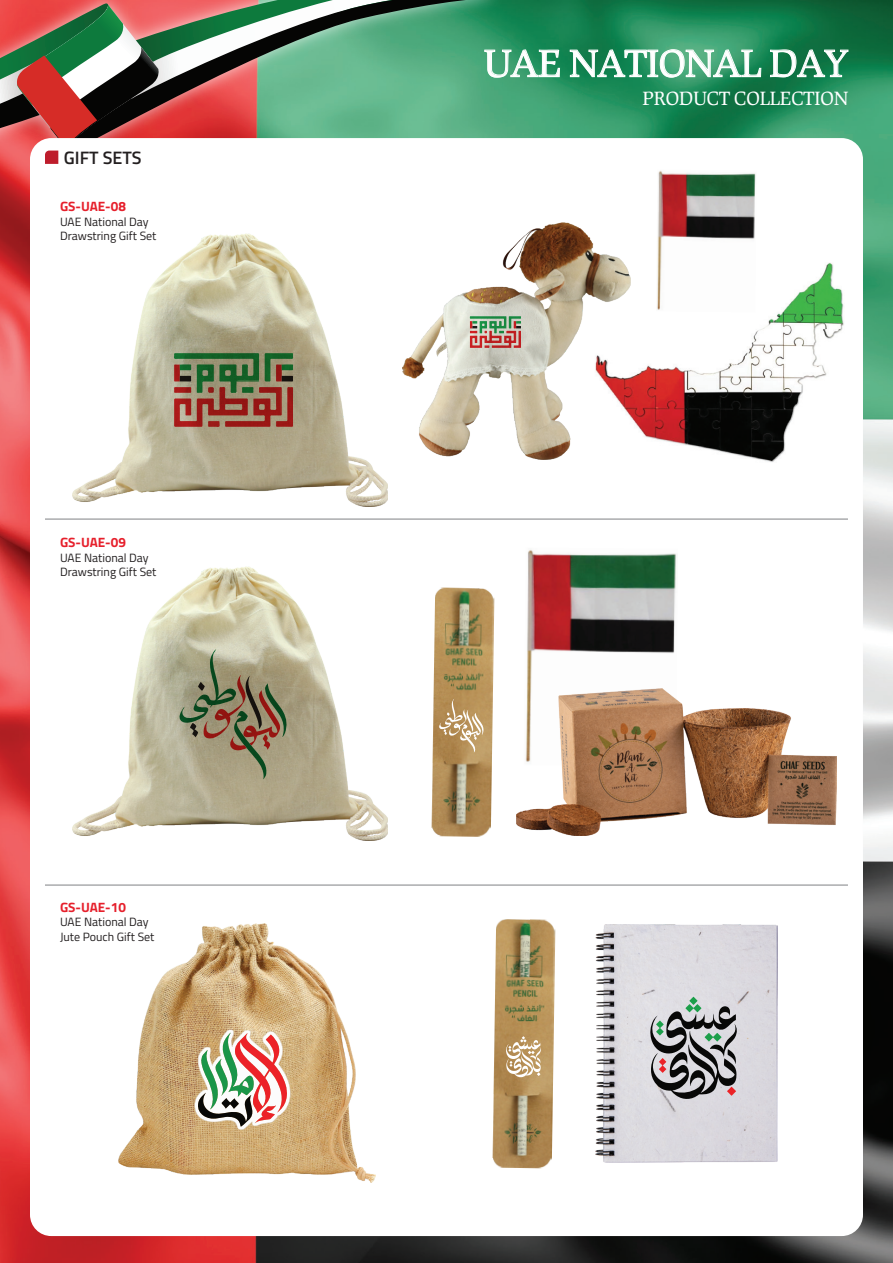
<style>
.page{position:relative;width:893px;height:1263px;background:#fff}
.page>*{position:absolute;margin:0;border:0;box-sizing:border-box;transform-origin:0 0}
.t1{font:36px "Prociono";color:#fff}
.t2{font:18px "Prociono";color:#fff}
.t3{font:600 18px "Titillium Web";color:#231f20}
.t4{font:700 13.5px "Titillium Web";color:#e6202c}
.t5{font:12px/14.4px "Titillium Web";color:#231f20}
</style>
<div class="page">
<img style="left:0;top:0;width:893px;height:1263px">
<svg style="left:516px;top:16px;width:44px;height:62px;background:#329669"></svg>
<svg style="left:569px;top:2px;width:192px;height:76px;background:#359669"></svg>
<svg style="left:770px;top:2px;width:79px;height:76px;background:#1f7d50"></svg>
<img style="left:0;top:0;width:516px;height:209px">
<svg style="left:433px;top:0;width:60px;height:138px;background:#4fa97d"></svg>
<div style="left:30px;top:138px;width:833px;height:1098px;background:#fff;border-radius:21px"></div>
<svg style="left:0;top:0;width:433px;height:187px"></svg>
<hr style="left:45px;top:519px;width:803px;height:1px;background:#808285">
<hr style="left:45px;top:885px;width:803px;height:1px;background:#808285">
<img style="left:596px;top:925px;width:181px;height:237px">
<img style="left:527px;top:549px;width:150px;height:139px">
<img style="left:657px;top:170px;width:99px;height:93px">
<img style="left:73px;top:567px;width:315px;height:273px">
<img style="left:73px;top:233px;width:315px;height:274px">
<img style="left:402px;top:223px;width:222px;height:236px">
<img style="left:595px;top:263px;width:249px;height:199px">
<img style="left:431px;top:587px;width:63px;height:250px">
<img style="left:492px;top:919px;width:63px;height:249px">
<img style="left:516px;top:688px;width:321px;height:148px">
<img style="left:118px;top:924px;width:257px;height:258px">
<svg style="left:180px;top:649px;width:106px;height:130px;background:#958b6f"></svg>
<svg style="left:439px;top:699px;width:45px;height:53px;background:#c1a172"></svg>
<svg style="left:650px;top:997px;width:87px;height:103px;background:#949495"></svg>
<svg style="left:506px;top:1036px;width:35px;height:42px"></svg>
<svg style="left:174px;top:353px;width:119px;height:74px;background:#7e6449"></svg>
<svg style="left:470px;top:316px;width:51px;height:32px;background:#a28b76"></svg>
<svg style="left:194px;top:1029px;width:96px;height:101px"></svg>
<h2 class="t3" style="left:64px;top:144px;width:79px">GIFT SETS</h2>
<p class="t4" style="left:60px;top:196px;width:67px">GS-UAE-08</p>
<p class="t5" style="left:60px;top:214px;width:98px">UAE National Day<br>Drawstring Gift Set</p>
<p class="t4" style="left:60px;top:532px;width:67px">GS-UAE-09</p>
<p class="t5" style="left:60px;top:550px;width:98px">UAE National Day<br>Drawstring Gift Set</p>
<p class="t4" style="left:60px;top:897px;width:67px">GS-UAE-10</p>
<p class="t5" style="left:60px;top:914px;width:96px">UAE National Day<br>Jute Pouch Gift Set</p>
<h1 class="t1" style="left:484px;top:40px;width:366px">UAE NATIONAL DAY</h1>
<h2 class="t2" style="left:642px;top:87px;width:207px">PRODUCT COLLECTION</h2>
</div>
